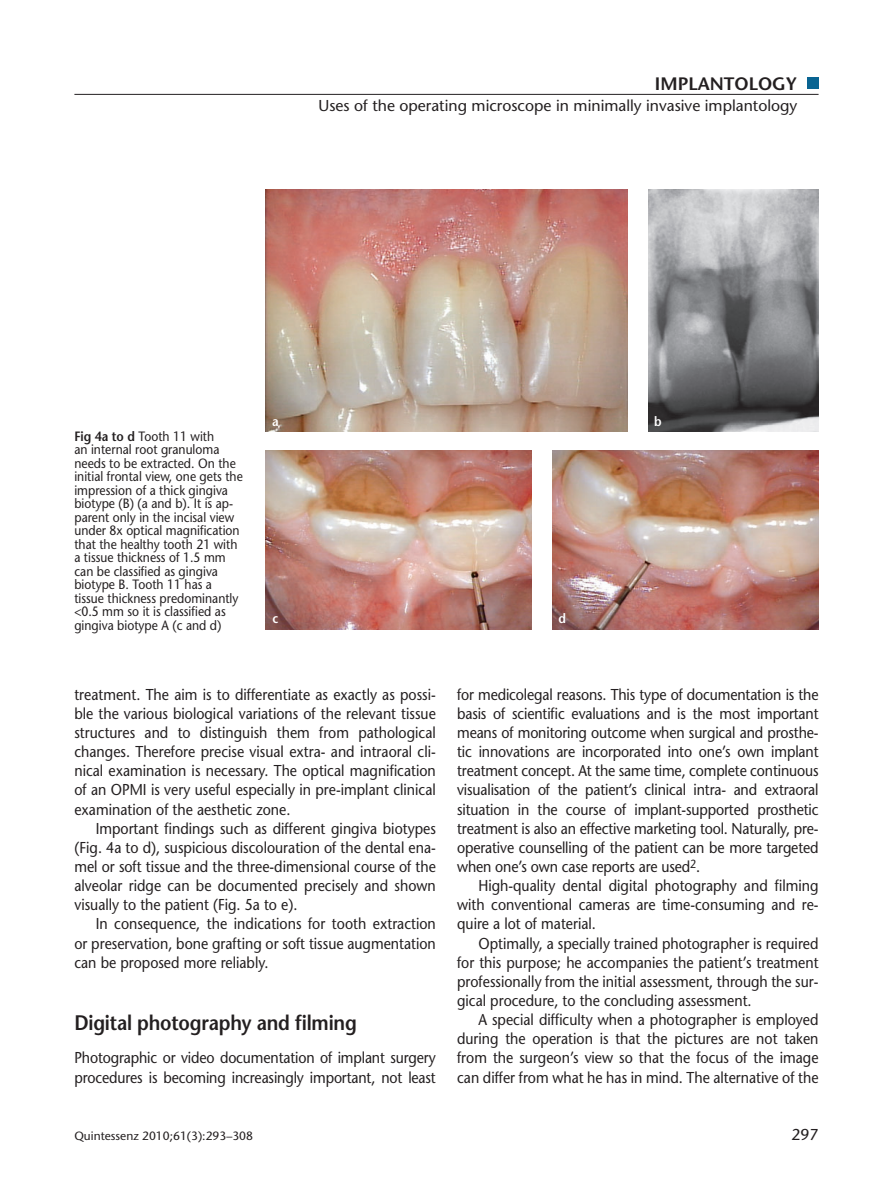
<style>
.page{position:relative;width:893px;height:1191px;background:#fff}
.page>*{position:absolute;margin:0;border:0;box-sizing:border-box;transform-origin:0 0}
.t1{font:600 21px "Stone Sans Std";letter-spacing:-.01em;color:#231f20;scale:.9 1}
.t2{font:600 18px "Stone Sans Std";color:#231f20}
.t3{font:500 15.75px/19.2px "Stone Sans Std";color:#231f20;text-align:justify;scale:.9 1}
.t4{font:500 15.75px "Stone Sans Std";color:#231f20}
.t5{font:500 13.5px/13.5px "Stone Sans Std";color:#231f20;scale:.9 1}
.t6{font:600 13.5px "Stone Sans Std";color:#fff;scale:.9 1}
.t7{font:500 12px "Stone Sans Std";color:#231f20}
.s1{font-weight:600}
</style>
<div class="page">
<hr style="left:74px;top:94px;width:745px;height:1px;background:#231f20">
<img style="left:266px;top:189px;width:361px;height:243px">
<img style="left:648px;top:189px;width:171px;height:243px">
<img style="left:266px;top:451px;width:265px;height:178px">
<img style="left:553px;top:451px;width:266px;height:178px">
<svg style="left:679px;top:77px;width:140px;height:119px"></svg>
<p class="t2" style="left:655px;top:76px;width:144px">IMPLANTOLOGY</p>
<p class="t4" style="left:319px;top:98px;width:480px">Uses of the operating microscope in minimally invasive implantology</p>
<p class="t5" style="left:74px;top:430px;width:189px"><span class="s1">Fig 4a to d</span> Tooth 11 with<br>an internal root granuloma needs to be extracted. On the initial frontal view, one gets the impression of a thick gingiva biotype (B) (a and b). It is ap&shy;parent only in the incisal view under 8x optical magnification that the healthy tooth 21 with a tissue thickness of 1.5 mm can be classified as gingiva biotype B. Tooth 11 has a tissue thickness predominantly &lt;0.5 mm so it is classified as gingiva biotype A (c and d)</p>
<p class="t6" style="left:272px;top:415px;width:9px">a</p>
<p class="t6" style="left:272px;top:613px;width:8px">c</p>
<p class="t6" style="left:559px;top:613px;width:10px">d</p>
<p class="t6" style="left:654px;top:415px;width:10px">b</p>
<p class="t3" style="left:74px;top:686px;width:403px">treatment. The aim is to differentiate as exactly as possi&shy;ble the various biological variations of the relevant tissue structures and to distinguish them from pathological changes. Therefore precise visual extra- and intraoral cli&shy;nical examination is necessary. The optical magnification of an OPMI is very useful especially in pre-implant clinical examination of the aesthetic zone.</p>
<p class="t3" style="left:74px;top:820px;width:403px;text-indent:21px">Important findings such as different gingiva biotypes (Fig. 4a to d), suspicious discolouration of the dental ena&shy;mel or soft tissue and the three-dimensional course of the alveolar ridge can be documented precisely and shown visually to the patient (Fig. 5a to e).</p>
<p class="t3" style="left:74px;top:915px;width:403px;text-indent:21px">In consequence, the indications for tooth extraction or preservation, bone grafting or soft tissue augmentation can be proposed more reliably.</p>
<h1 class="t1" style="left:74px;top:1013px;width:315px">Digital photography and filming</h1>
<p class="t3" style="left:74px;top:1049px;width:403px">Photographic or video documentation of implant surgery procedures is becoming increasingly important, not least</p>
<p class="t3" style="left:457px;top:686px;width:403px">for medicolegal reasons. This type of documentation is the basis of scientific evaluations and is the most important means of monitoring outcome when surgical and prosthe&shy;tic innovations are incorporated into one’s own implant treatment concept. At the same time, complete continuous visualisation of the patient’s clinical intra- and extraoral situation in the course of implant-supported prosthetic treatment is also an effective marketing tool. Naturally, pre&shy;operative counselling of the patient can be more targeted when one’s own case reports are used<sup>2</sup>.</p>
<p class="t3" style="left:457px;top:877px;width:403px;text-indent:21px">High-quality dental digital photography and filming with conventional cameras are time-consuming and re&shy;quire a lot of material.</p>
<p class="t3" style="left:457px;top:934px;width:403px;text-indent:21px">Optimally, a specially trained photographer is required for this purpose; he accompanies the patient’s treatment professionally from the initial assessment, through the sur&shy;gical procedure, to the concluding assessment.</p>
<p class="t3" style="left:457px;top:1011px;width:403px;text-indent:21px">A special difficulty when a photographer is employed during the operation is that the pictures are not taken from the surgeon’s view so that the focus of the image can differ from what he has in mind. The alternative of the</p>
<p class="t7" style="left:74px;top:1130px;width:180px">Quintessenz 2010;61(3):293–308</p>
<p class="t4" style="left:791px;top:1127px;width:29px">297</p>
</div>
